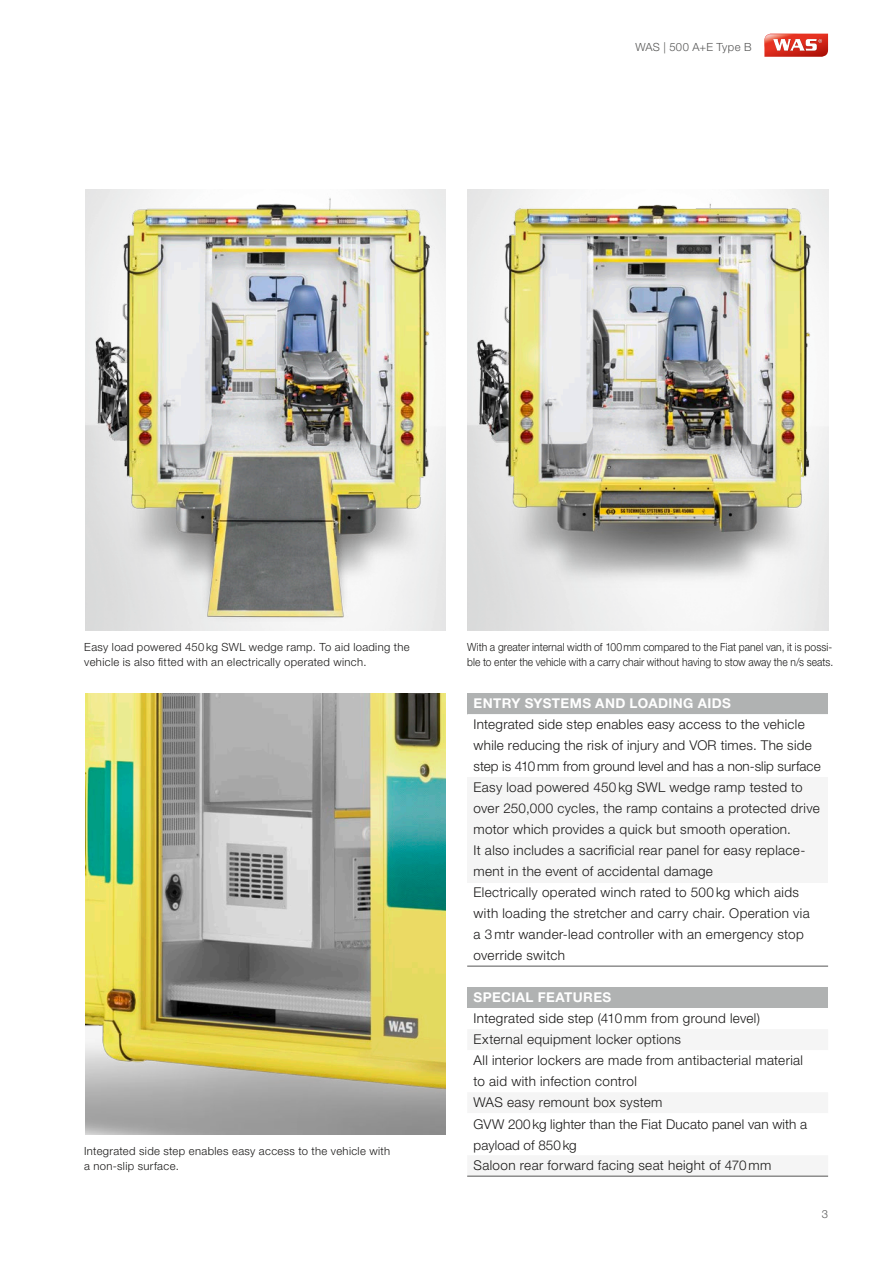
<style>
.page{position:relative;width:893px;height:1263px;background:#fff}
.page>*{position:absolute;margin:0;border:0;box-sizing:border-box;transform-origin:0 0}
.t1{font:300 13.5px/21px "Helvetica Neue LT Pro";letter-spacing:.025em;color:#1a1918}
.t2{font:700 13.5px "Helvetica Neue LT Pro";letter-spacing:.03em;color:#fff}
.t3{font:300 11.25px/15px "Helvetica Neue LT Pro";letter-spacing:.02em;color:#1a1918}
.t4{font:300 11.25px/15px "Helvetica Neue LT Pro";letter-spacing:.02em;color:#1a1918;scale:.92 1}
.t5{font:300 11.25px "Helvetica Neue LT Pro";letter-spacing:.025em;color:#565655}
</style>
<div class="page">
<svg style="left:764px;top:34px;width:64px;height:23px"></svg>
<img style="left:85px;top:189px;width:361px;height:441px">
<img style="left:467px;top:189px;width:361px;height:441px">
<img style="left:85px;top:693px;width:361px;height:441px">
<div style="left:467px;top:693px;width:361px;height:21px;background:#b0b2b2"></div>
<div style="left:467px;top:777px;width:361px;height:105px;background:#f5f5f5"></div>
<hr style="left:467px;top:966px;width:361px;height:1px;background:#565655">
<div style="left:467px;top:987px;width:361px;height:21px;background:#b0b2b2"></div>
<svg style="left:467px;top:1175px;width:361px;height:1px"></svg>
<hr style="left:467px;top:1176px;width:361px;height:1px;background:#565655">
<p class="t5" style="left:635px;top:40px;width:118px">WAS | 500 A+E Type B</p>
<p class="t3" style="left:84px;top:639px;width:327px">Easy load powered 450 kg SWL wedge ramp. To aid loading the vehicle is also fitted with an electrically operated winch.</p>
<p class="t3" style="left:84px;top:1143px;width:308px">Integrated side step enables easy access to the vehicle with a non-slip surface.</p>
<p class="t4" style="left:467px;top:639px;width:399px">With a greater internal width of 100mm compared to the Fiat panel van, it is possi&shy;ble to enter the vehicle with a carry chair without having to stow away the n/s seats.</p>
<p class="t2" style="left:474px;top:695px;width:259px">ENTRY SYSTEMS AND LOADING AIDS</p>
<p class="t1" style="left:474px;top:714px;width:349px">Integrated side step enables easy access to the vehicle while reducing the risk of injury and VOR times. The side step is 410mm from ground level and has a non-slip surface Easy load powered 450 kg SWL wedge ramp tested to over 250,000 cycles, the ramp contains a protected drive motor which provides a quick but smooth operation.<br>It also includes a sacrificial rear panel for easy replace&shy;ment in the event of accidental damage<br>Electrically operated winch rated to 500 kg which aids with loading the stretcher and carry chair. Operation via<br>a 3 mtr wander-lead controller with an emergency stop override switch</p>
<p class="t2" style="left:474px;top:989px;width:139px">SPECIAL FEATURES</p>
<p class="t1" style="left:474px;top:1008px;width:335px">Integrated side step (410 mm from ground level)<br>External equipment locker options<br>All interior lockers are made from antibacterial material to aid with infection control<br>WAS easy remount box system<br>GVW 200kg lighter than the Fiat Ducato panel van with a payload of 850kg<br>Saloon rear forward facing seat height of 470 mm</p>
<p class="t5" style="left:822px;top:1207px;width:8px">3</p>
</div>
